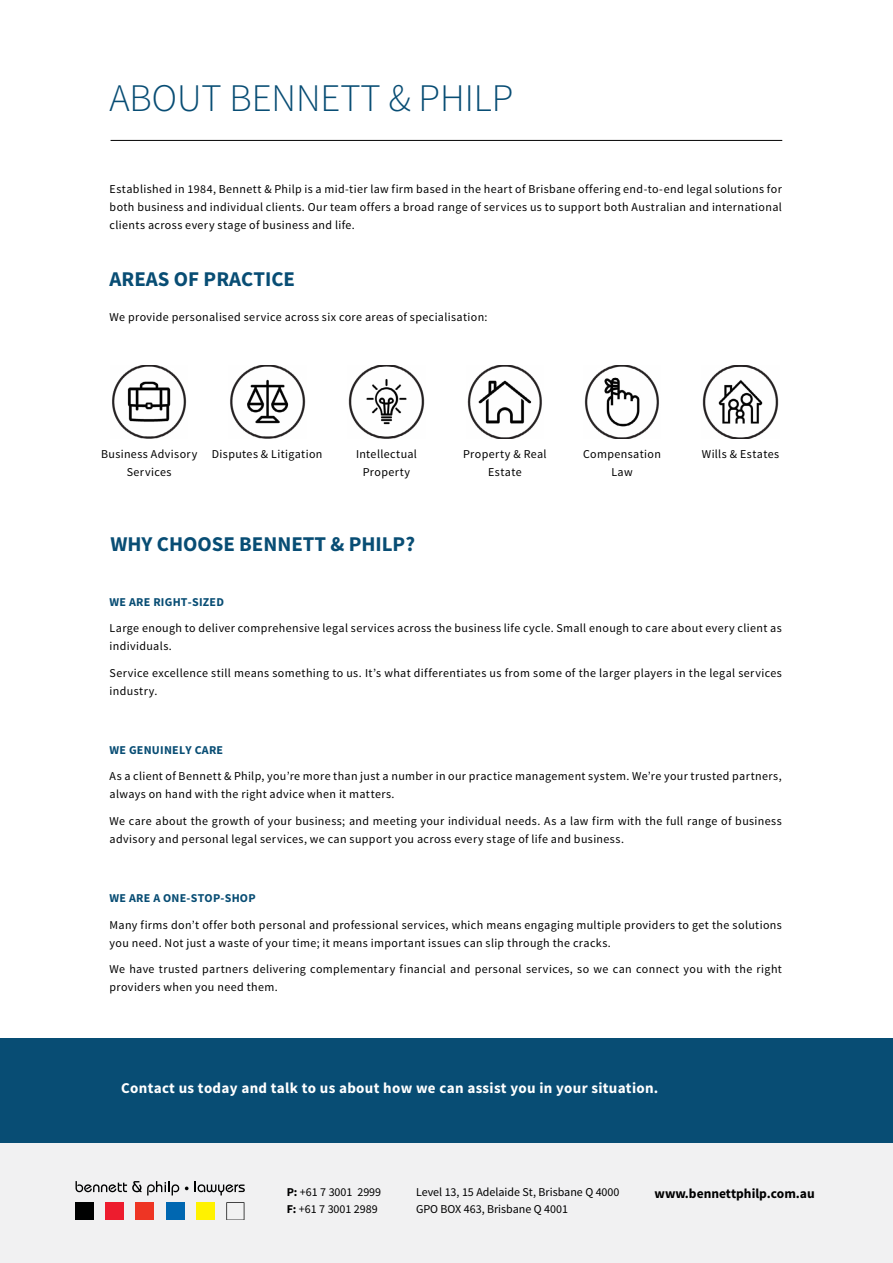
<style>
.page{position:relative;width:893px;height:1263px;background:#fff}
.page>*{position:absolute;margin:0;border:0;box-sizing:border-box;transform-origin:0 0}
.t1{font:300 39px "Source Sans Pro";color:#084d74}
.t2{font:700 21px "Source Sans Pro";color:#084d74}
.t3{font:700 15px "Source Sans Pro";letter-spacing:.02em;color:#fff}
.t4{font:700 13.5px "Source Sans Pro";color:#000}
.t5{font:12px/18px "Source Sans Pro";letter-spacing:.03em;color:#000}
.t6{font:12px/16.5px "Source Sans Pro";color:#000}
.t7{font:700 12px "Source Sans Pro";letter-spacing:.02em;color:#084d74}
.s1{font-weight:700}
</style>
<div class="page">
<div style="left:0;top:1143px;width:893px;height:120px;background:#f1f1f2"></div>
<svg style="left:76px;top:1181px;width:103px;height:14px"></svg>
<svg style="left:185px;top:1186px;width:4px;height:4px"></svg>
<svg style="left:195px;top:1181px;width:50px;height:14px"></svg>
<div style="left:76px;top:1202px;width:18px;height:18px;background:#000101"></div>
<div style="left:106px;top:1202px;width:18px;height:18px;background:#ed1c2e"></div>
<div style="left:136px;top:1202px;width:18px;height:18px;background:#ee3524"></div>
<div style="left:166px;top:1202px;width:18px;height:18px;background:#0067b1"></div>
<div style="left:196px;top:1202px;width:18px;height:18px;background:#fff200"></div>
<svg style="left:226px;top:1202px;width:18px;height:18px"></svg>
<div style="left:0;top:1038px;width:893px;height:105px;background:#084d74"></div>
<img style="left:348px;top:365px;width:77px;height:73px">
<img style="left:230px;top:365px;width:76px;height:73px">
<img style="left:112px;top:365px;width:75px;height:73px">
<img style="left:584px;top:365px;width:75px;height:73px">
<img style="left:467px;top:365px;width:75px;height:73px">
<hr style="left:111px;top:140px;width:671px;height:1px;background:#000">
<img style="left:702px;top:365px;width:77px;height:73px">
<h1 class="t1" style="left:109px;top:75px;width:405px">ABOUT BENNETT &amp; PHILP</h1>
<p class="t5" style="left:110px;top:180px;width:674px;text-align:justify">Established in 1984, Bennett &amp; Philp is a mid-tier law firm based in the heart of Brisbane offering end-to-end legal solutions for both business and individual clients. Our team offers a broad range of services us to support both Australian and international clients across every stage of business and life.</p>
<h2 class="t2" style="left:110px;top:265px;width:187px">AREAS OF PRACTICE</h2>
<p class="t5" style="left:110px;top:308px;width:379px">We provide personalised service across six core areas of specialisation:</p>
<p class="t5" style="left:127px;top:445px;width:197px;text-indent:-26px">Business Advisory Disputes &amp; Litigation<br>Services</p>
<p class="t5" style="left:463px;top:445px;width:85px;text-align:center">Property &amp; Real<br>Estate</p>
<p class="t5" style="left:583px;top:445px;width:79px;text-align:center">Compensation<br>Law</p>
<p class="t5" style="left:356px;top:445px;width:63px;text-align:center">Intellectual<br>Property</p>
<h2 class="t2" style="left:110px;top:531px;width:306px">WHY CHOOSE BENNETT &amp; PHILP?</h2>
<p class="t5" style="left:702px;top:445px;width:79px">Wills &amp; Estates</p>
<p class="t7" style="left:110px;top:594px;width:116px">WE ARE RIGHT-SIZED</p>
<p class="t5" style="left:110px;top:620px;width:674px">Large enough to deliver comprehensive legal services across the business life cycle. Small enough to care about every client as individuals.</p>
<p class="t5" style="left:110px;top:664px;width:674px">Service excellence still means something to us. It’s what differentiates us from some of the larger players in the legal services industry.</p>
<p class="t7" style="left:110px;top:742px;width:115px">WE GENUINELY CARE</p>
<p class="t5" style="left:110px;top:768px;width:674px">As a client of Bennett &amp; Philp, you’re more than just a number in our practice management system. We’re your trusted partners, always on hand with the right advice when it matters.</p>
<p class="t5" style="left:110px;top:812px;width:674px">We care about the growth of your business; and meeting your individual needs. As a law firm with the full range of business advisory and personal legal services, we can support you across every stage of life and business.</p>
<p class="t7" style="left:110px;top:890px;width:148px">WE ARE A ONE-STOP-SHOP</p>
<p class="t5" style="left:110px;top:916px;width:674px">Many firms don’t offer both personal and professional services, which means engaging multiple providers to get the solutions you need. Not just a waste of your time; it means important issues can slip through the cracks.</p>
<p class="t5" style="left:110px;top:960px;width:674px">We have trusted partners delivering complementary financial and personal services, so we can connect you with the right providers when you need them.</p>
<p class="t3" style="left:121px;top:1078px;width:539px">Contact us today and talk to us about how we can assist you in your situation.</p>
<p class="t6" style="left:287px;top:1184px;width:96px"><span class="s1">P:</span> +61 7 3001 2999<br><span class="s1">F:</span> +61 7 3001 2989</p>
<p class="t6" style="left:416px;top:1184px;width:205px">Level 13, 15 Adelaide St, Brisbane Q 4000<br>GPO BOX 463, Brisbane Q 4001</p>
<p class="t4" style="left:655px;top:1184px;width:162px">www.bennettphilp.com.au</p>
</div>
